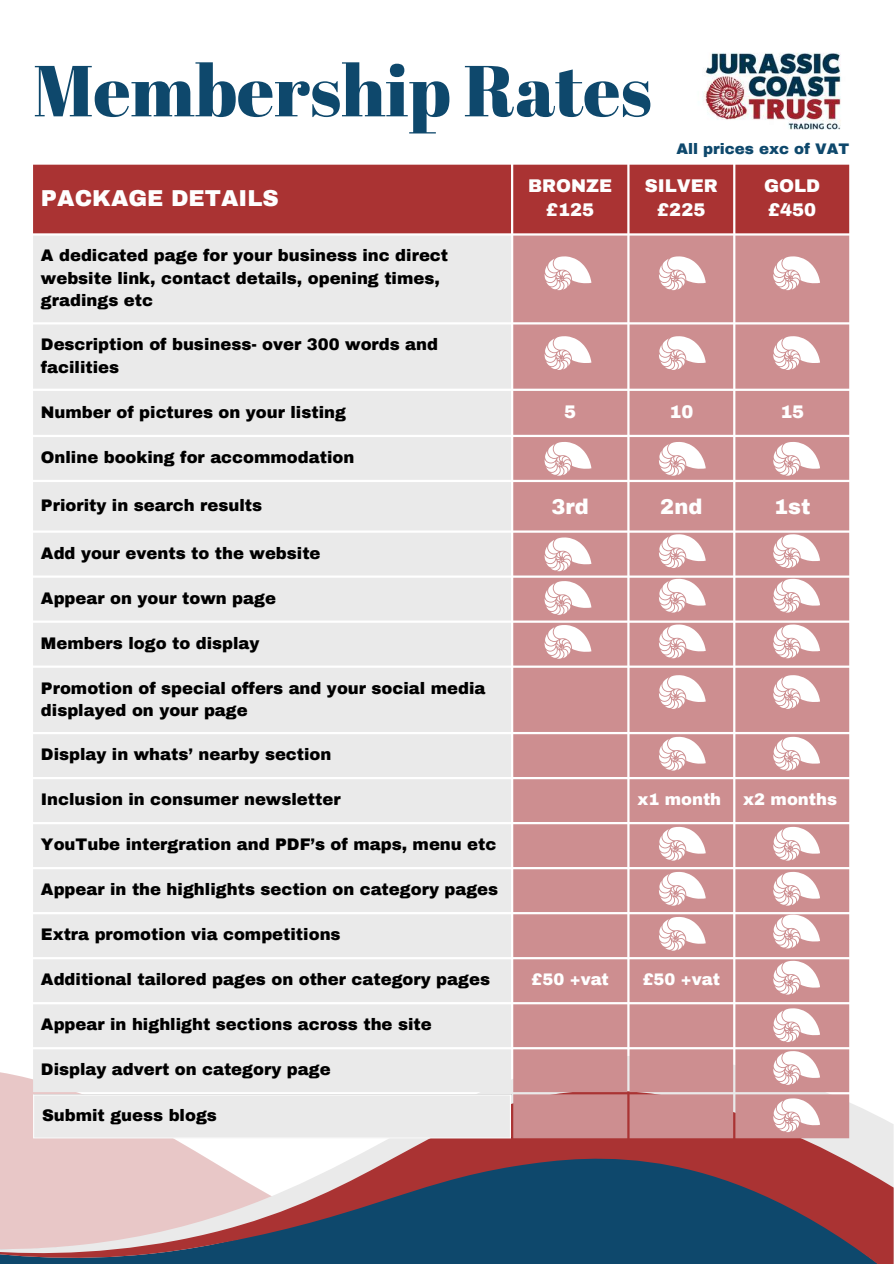
<style>
.page{position:relative;width:894px;height:1264px;background:#fff}
.page>*{position:absolute;margin:0;border:0;box-sizing:border-box;transform-origin:0 0}
.t1{font:72px "Abril Fatface";color:#0e486c}
.t2{font:900 22.5px "Archivo";color:#fefefe}
.t3{font:900 21px "Archivo";color:#fff}
.t4{font:900 18px/24.8px "Archivo";color:#fefefe;text-align:center}
.t5{font:900 18px/24.8px "Archivo";color:#fff}
.t6{font:900 17.85px "Archivo";color:#fff}
.t7{font:900 16.35px/22.5px "Archivo";color:#000}
.t8{font:900 16.35px "Archivo";color:#fff}
.t9{font:900 15px "Archivo";color:#0e486c}
</style>
<div class="page">
<svg style="left:0;top:1081px;width:892px;height:182px;background:#837685"></svg>
<img style="left:703px;top:52px;width:138px;height:78px">
<div style="left:33px;top:165px;width:816px;height:68px;background:#a33"></div>
<div style="left:33px;top:236px;width:478px;height:901px;background:#eaeaea"></div>
<svg style="left:513px;top:235px;width:336px;height:903px;background:#d09596"></svg>
<hr style="left:33px;top:1095px;width:1px;height:42px;background:#fff">
<hr style="left:509px;top:1095px;width:2px;height:42px;background:#fff">
<hr style="left:33px;top:1094px;width:478px;height:1px;background:#fff">
<hr style="left:33px;top:1137px;width:478px;height:1px;background:#fff">
<svg style="left:544px;top:336px;width:47px;height:34px"></svg>
<svg style="left:544px;top:256px;width:47px;height:34px"></svg>
<svg style="left:658px;top:256px;width:47px;height:34px"></svg>
<svg style="left:773px;top:256px;width:46px;height:34px"></svg>
<svg style="left:658px;top:336px;width:47px;height:34px"></svg>
<svg style="left:773px;top:336px;width:46px;height:34px"></svg>
<svg style="left:773px;top:442px;width:46px;height:33px"></svg>
<svg style="left:773px;top:534px;width:46px;height:34px"></svg>
<svg style="left:773px;top:579px;width:46px;height:33px"></svg>
<svg style="left:773px;top:624px;width:46px;height:34px"></svg>
<svg style="left:773px;top:675px;width:46px;height:34px"></svg>
<svg style="left:773px;top:736px;width:46px;height:34px"></svg>
<svg style="left:773px;top:826px;width:46px;height:34px"></svg>
<svg style="left:773px;top:871px;width:46px;height:34px"></svg>
<svg style="left:773px;top:914px;width:46px;height:34px"></svg>
<svg style="left:773px;top:960px;width:46px;height:34px"></svg>
<svg style="left:773px;top:1008px;width:46px;height:34px"></svg>
<svg style="left:773px;top:1051px;width:46px;height:33px"></svg>
<svg style="left:544px;top:442px;width:47px;height:33px"></svg>
<svg style="left:658px;top:442px;width:47px;height:33px"></svg>
<svg style="left:658px;top:534px;width:47px;height:34px"></svg>
<svg style="left:544px;top:537px;width:47px;height:34px"></svg>
<svg style="left:544px;top:581px;width:47px;height:34px"></svg>
<svg style="left:658px;top:579px;width:47px;height:33px"></svg>
<svg style="left:544px;top:625px;width:47px;height:33px"></svg>
<svg style="left:658px;top:624px;width:47px;height:34px"></svg>
<svg style="left:658px;top:675px;width:47px;height:34px"></svg>
<svg style="left:658px;top:736px;width:47px;height:34px"></svg>
<svg style="left:658px;top:826px;width:47px;height:34px"></svg>
<svg style="left:658px;top:871px;width:47px;height:34px"></svg>
<svg style="left:658px;top:916px;width:47px;height:34px"></svg>
<svg style="left:773px;top:1098px;width:46px;height:34px"></svg>
<h1 class="t1" style="left:33px;top:40px;width:620px">Membership Rates</h1>
<p class="t9" style="left:676px;top:141px;width:174px">All prices exc of VAT</p>
<h2 class="t2" style="left:41px;top:186px;width:239px">PACKAGE DETAILS</h2>
<p class="t4" style="left:528px;top:173px;width:85px">BRONZE £125</p>
<p class="t4" style="left:644px;top:173px;width:75px">SILVER £225</p>
<p class="t5" style="left:764px;top:173px;width:57px">GOLD £450</p>
<p class="t7" style="left:41px;top:245px;width:408px">A dedicated page for your business inc direct website link, contact details, opening times, gradings etc</p>
<p class="t7" style="left:41px;top:334px;width:398px">Description of business- over 300 words and facilities</p>
<p class="t7" style="left:41px;top:401px;width:306px">Number of pictures on your listing</p>
<p class="t6" style="left:564px;top:402px;width:13px">5</p>
<p class="t6" style="left:669px;top:402px;width:25px">10</p>
<p class="t6" style="left:780px;top:402px;width:25px">15</p>
<p class="t7" style="left:41px;top:446px;width:315px">Online booking for accommodation</p>
<p class="t7" style="left:41px;top:494px;width:223px">Priority in search results</p>
<p class="t3" style="left:551px;top:495px;width:39px">3rd</p>
<p class="t3" style="left:660px;top:495px;width:44px">2nd</p>
<p class="t3" style="left:774px;top:495px;width:38px">1st</p>
<p class="t7" style="left:41px;top:542px;width:281px">Add your events to the website</p>
<p class="t7" style="left:41px;top:587px;width:236px">Appear on your town page</p>
<p class="t7" style="left:41px;top:632px;width:220px">Members logo to display</p>
<p class="t7" style="left:41px;top:677px;width:446px">Promotion of special offers and your social media displayed on your page</p>
<p class="t7" style="left:41px;top:743px;width:292px">Display in whats’ nearby section</p>
<p class="t7" style="left:41px;top:788px;width:301px">Inclusion in consumer newsletter</p>
<p class="t8" style="left:637px;top:790px;width:85px">x1 month</p>
<p class="t8" style="left:743px;top:790px;width:95px">x2 months</p>
<p class="t7" style="left:41px;top:833px;width:457px">YouTube intergration and PDF’s of maps, menu etc</p>
<p class="t7" style="left:41px;top:878px;width:458px">Appear in the highlights section on category pages</p>
<p class="t7" style="left:41px;top:923px;width:301px">Extra promotion via competitions</p>
<p class="t7" style="left:41px;top:968px;width:450px">Additional tailored pages on other category pages</p>
<p class="t8" style="left:531px;top:970px;width:79px">£50 +vat</p>
<p class="t8" style="left:642px;top:970px;width:79px">£50 +vat</p>
<p class="t7" style="left:41px;top:1013px;width:392px">Appear in highlight sections across the site</p>
<p class="t7" style="left:41px;top:1058px;width:291px">Display advert on category page</p>
<p class="t7" style="left:42px;top:1104px;width:176px">Submit guess blogs</p>
</div>
